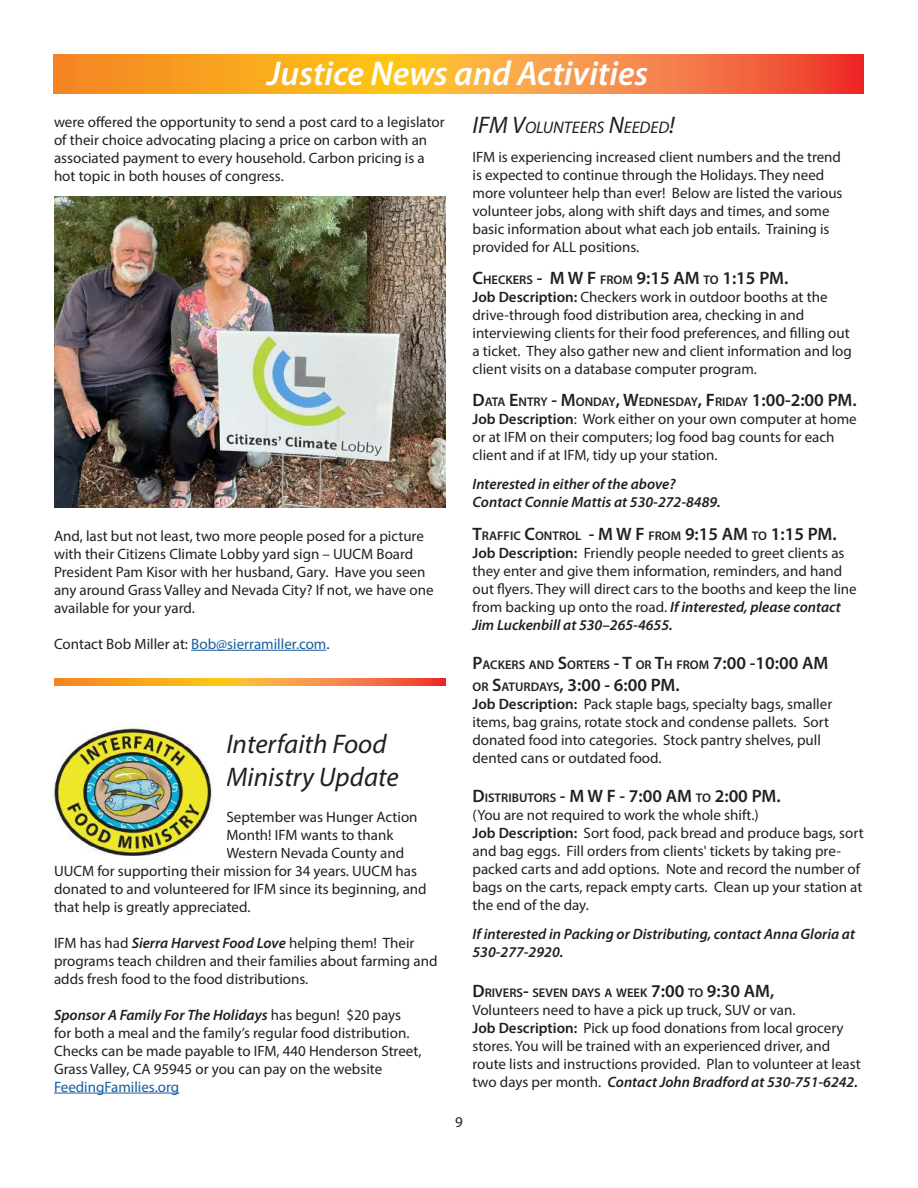
<style>
.page{position:relative;width:918px;height:1188px;background:#fff}
.page>*{position:absolute;margin:0;border:0;box-sizing:border-box;transform-origin:0 0}
.t1{font:italic 600 34.5px "Myriad Pro";color:#fff}
.t2{font:italic 27px/32.4px "Myriad Pro";color:#231f20}
.t3{font:600 18px "Myriad Pro";color:#231f20}
.t4{font:italic 16.8px "Myriad Pro";color:#231f20}
.t5{font:15px/18px "Myriad Pro";color:#231f20}
.t6{font:italic 600 15px/18px "Myriad Pro";color:#231f20}
.t7{font:15px "Myriad Pro";color:#175d9e}
.t8{font:600 12.6px "Myriad Pro";color:#231f20}
.s1{font-size:24px}
.s2{font-size:12.6px}
.s3{font-weight:600}
.s4{font-size:18px}
.s5{font-weight:600;font-style:italic}
.s6{color:#175d9e}
</style>
<div class="page">
<svg style="left:54px;top:54px;width:810px;height:39px;background:#f79230"></svg>
<hr style="left:191px;top:650px;width:135px;height:1px;background:#175d9e">
<hr style="left:54px;top:1093px;width:125px;height:1px;background:#175d9e">
<img style="left:54px;top:728px;width:160px;height:127px">
<img style="left:54px;top:197px;width:392px;height:311px">
<svg style="left:54px;top:678px;width:392px;height:8px;background:#f79230"></svg>
<h1 class="t1" style="left:267px;top:51px;width:382px">Justice News and Activities</h1>
<p class="t5" style="left:54px;top:112px;width:392px">were offered the opportunity to send a post card to a legislator of their choice advocating placing a price on carbon with an associated payment to every household. Carbon pricing is a hot topic in both houses of congress.</p>
<p class="t4" style="left:472px;top:117px;width:204px"><span class="s1">IFM V</span>OLUNTEERS <span class="s1">N</span>EEDED<span class="s1">!</span></p>
<p class="t5" style="left:472px;top:147px;width:372px">IFM is experiencing increased client numbers and the trend is expected to continue through the Holidays. They need more volunteer help than ever! Below are listed the various volunteer jobs, along with shift days and times, and some basic information about what each job entails. Training is provided for ALL positions.</p>
<p class="t3" style="left:472px;top:267px;width:317px">C<span class="s2">HECKERS</span> - M W F <span class="s2">FROM</span> 9:15 AM <span class="s2">TO</span> 1:15 PM.</p>
<p class="t5" style="left:472px;top:288px;width:381px"><span class="s3">Job Description:</span> Checkers work in outdoor booths at the drive-through food distribution area, checking in and interviewing clients for their food preferences, and filling out a ticket. They also gather new and client information and log client visits on a database computer program.</p>
<p class="t8" style="left:472px;top:394px;width:386px"><span class="s4">D</span>ATA <span class="s4">E</span>NTRY <span class="s4">- M</span>ONDAY<span class="s4">, W</span>EDNESDAY<span class="s4">, F</span> RIDAY <span class="s4">1:00-2:00 PM.</span></p>
<p class="t5" style="left:472px;top:410px;width:386px"><span class="s3">Job Description</span>: Work either on your own computer at home or at IFM on their computers; log food bag counts for each client and if at IFM, tidy up your station.</p>
<p class="t6" style="left:472px;top:475px;width:250px">Interested in either of the above?<br>Contact Connie Mattis at 530-272-8489.</p>
<p class="t3" style="left:472px;top:522px;width:366px">T<span class="s2">RAFFIC</span> C<span class="s2">ONTROL</span> - M W F <span class="s2">FROM</span> 9:15 AM <span class="s2">TO</span> 1:15 PM.</p>
<p class="t5" style="left:472px;top:543px;width:386px"><span class="s3">Job Description:</span> Friendly people needed to greet clients as they enter and give them information, reminders, and hand out flyers. They will direct cars to the booths and keep the line from backing up onto the road. <span class="s5">If interested, please contact Jim Luckenbill at 530–265-4655.</span></p>
<p class="t8" style="left:472px;top:657px;width:344px"><span class="s4">P</span>ACKERS AND <span class="s4">S</span>ORTERS <span class="s4">- T</span> OR <span class="s4">T</span>H FROM <span class="s4">7:00 -10:00 AM</span></p>
<p class="t3" style="left:472px;top:673px;width:209px"><span class="s2">OR</span> S<span class="s2">ATURDAYS</span>, 3:00 - 6:00 PM.</p>
<p class="t5" style="left:472px;top:695px;width:361px"><span class="s3">Job Description:</span> Pack staple bags, specialty bags, smaller items, bag grains, rotate stock and condense pallets. Sort donated food into categories. Stock pantry shelves, pull dented cans or outdated food.</p>
<p class="t3" style="left:472px;top:785px;width:310px">D<span class="s2">ISTRIBUTORS</span> - M W F - 7:00 AM <span class="s2">TO</span> 2:00 PM.</p>
<p class="t5" style="left:472px;top:806px;width:393px">(You are not required to work the whole shift.)<br><span class="s3">Job Description:</span> Sort food, pack bread and produce bags, sort and bag eggs. Fill orders from clients' tickets by taking pre&shy;packed carts and add options. Note and record the number of bags on the carts, repack empty carts. Clean up your station at the end of the day.</p>
<p class="t6" style="left:472px;top:925px;width:384px">If interested in Packing or Distributing, contact Anna Gloria at<br>530-277-2920.</p>
<p class="t8" style="left:472px;top:985px;width:303px"><span class="s4">D</span>RIVERS<span class="s4">-</span> SEVEN DAYS A WEEK <span class="s4">7:00</span> TO <span class="s4">9:30 AM,</span></p>
<p class="t5" style="left:472px;top:1001px;width:390px">Volunteers need to have a pick up truck, SUV or van.<br><span class="s3">Job Description:</span> Pick up food donations from local grocery stores. You will be trained with an experienced driver, and route lists and instructions provided. Plan to volunteer at least two days per month. <span class="s5">Contact John Bradford at 530-751-6242.</span></p>
<p class="t5" style="left:54px;top:526px;width:381px">And, last but not least, two more people posed for a picture with their Citizens Climate Lobby yard sign – UUCM Board President Pam Kisor with her husband, Gary. Have you seen any around Grass Valley and Nevada City? If not, we have one available for your yard.</p>
<p class="t5" style="left:54px;top:634px;width:277px">Contact Bob Miller at: <span class="s6">Bob@sierramiller.com</span>.</p>
<h2 class="t2" style="left:226px;top:727px;width:174px">Interfaith Food<br>Ministry Update</h2>
<p class="t5" style="left:226px;top:807px;width:193px">September was Hunger Action</p>
<p class="t5" style="left:226px;top:825px;width:169px">Month! IFM wants to thank</p>
<p class="t5" style="left:226px;top:843px;width:179px">Western Nevada County and</p>
<p class="t5" style="left:54px;top:861px;width:365px">UUCM for supporting their mission for 34 years. UUCM has</p>
<p class="t5" style="left:54px;top:879px;width:374px">donated to and volunteered for IFM since its beginning, and</p>
<p class="t5" style="left:54px;top:897px;width:198px">that help is greatly appreciated.</p>
<p class="t5" style="left:54px;top:933px;width:385px">IFM has had <span class="s5">Sierra Harvest Food Love</span> helping them! Their programs teach children and their families about farming and adds fresh food to the food distributions.</p>
<p class="t5" style="left:54px;top:1005px;width:369px"><span class="s5">Sponsor A Family For The Holidays</span> has begun! $20 pays for both a meal and the family’s regular food distribution.<br>Checks can be made payable to IFM, 440 Henderson Street, Grass Valley, CA 95945 or you can pay on the website</p>
<p class="t7" style="left:54px;top:1077px;width:127px">FeedingFamilies.org</p>
<p class="t5" style="left:455px;top:1113px;width:9px">9</p>
</div>
